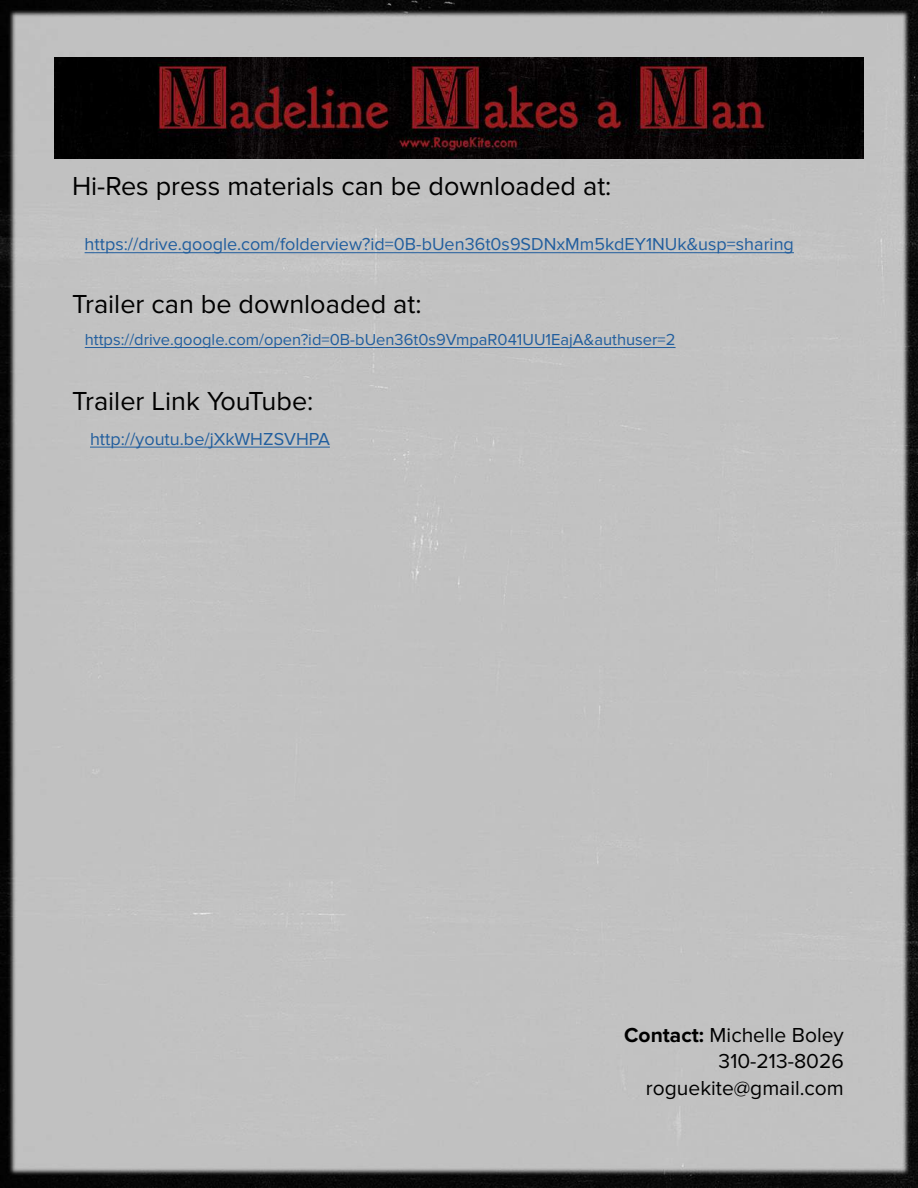
<style>
.page{position:relative;width:918px;height:1188px;background:#fff}
.page>*{position:absolute;margin:0;border:0;box-sizing:border-box;transform-origin:0 0}
.t1{font:27px "Proxima Nova";color:#000}
.t2{font:21px/26.7px "Proxima Nova";color:#000;text-align:right}
.t3{font:18px "Proxima Nova";color:#215e9e}
.t4{font:16.5px "Proxima Nova";color:#215e9e}
.s1{font-weight:700}
</style>
<div class="page">
<img style="left:0;top:0;width:918px;height:1188px">
<hr style="left:85px;top:252px;width:709px;height:1px;background:#215e9e">
<img style="left:54px;top:57px;width:810px;height:102px">
<hr style="left:85px;top:347px;width:591px;height:1px;background:#215e9e">
<hr style="left:90px;top:447px;width:240px;height:1px;background:#215e9e">
<h1 class="t1" style="left:72px;top:170px;width:541px">Hi-Res press materials can be downloaded at:</h1>
<p class="t3" style="left:85px;top:234px;width:711px">https://drive.google.com/folderview?id=0B-bUen36t0s9SDNxMm5kdEY1NUk&amp;usp=sharing</p>
<h1 class="t1" style="left:72px;top:288px;width:351px">Trailer can be downloaded at:</h1>
<p class="t4" style="left:85px;top:330px;width:592px">https://drive.google.com/open?id=0B-bUen36t0s9VmpaR041UU1EajA&amp;authuser=2</p>
<h1 class="t1" style="left:72px;top:386px;width:243px">Trailer Link YouTube:</h1>
<p class="t3" style="left:90px;top:428px;width:241px">http://youtu.be/jXkWHZSVHPA</p>
<p class="t2" style="left:624px;top:1022px;width:221px"><span class="s1">Contact:</span> Michelle Boley<br>310-213-8026 roguekite@gmail.com</p>
</div>
